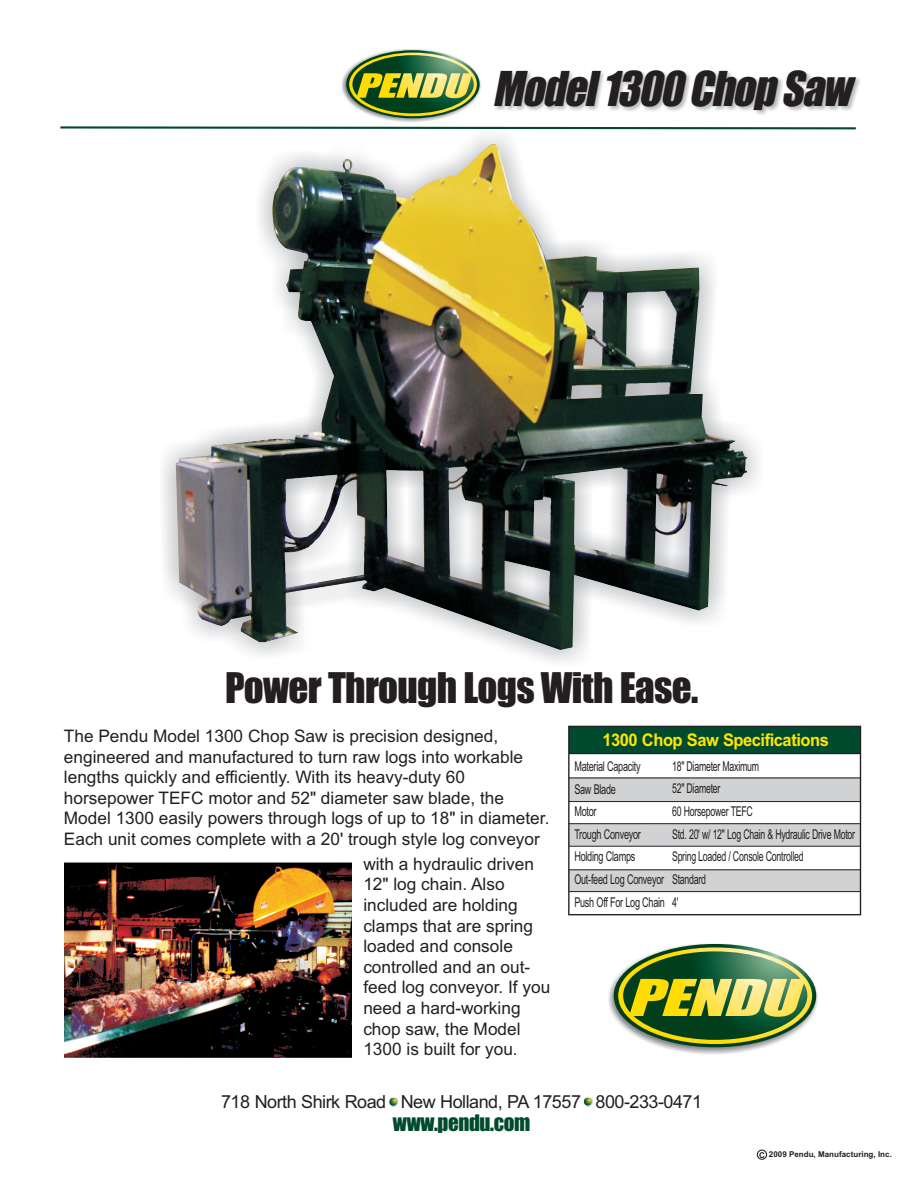
<style>
.page{position:relative;width:918px;height:1188px;background:#fff}
.page>*{position:absolute;margin:0;border:0;box-sizing:border-box;transform-origin:0 0}
.t1{font:italic 44.4px "Impact";color:#231f20;scale:.96 1}
.t2{font:39px "Impact";letter-spacing:-.02em;color:#231f20}
.t3{font:21px "Impact";letter-spacing:-.02em;color:#004b2d}
.t4{font:18px "Arial";letter-spacing:-.03em;color:#231f20}
.t5{font:700 17.4px "Arial";letter-spacing:-.03em;color:#ffe601;scale:.95 1}
.t6{font:17.25px/20.5px "Arial";color:#231f20}
.t7{font:13.5px/22.6px "Arial";letter-spacing:-.03em;color:#231f20;scale:.65 1}
.t8{font:13.5px/22.6px "Arial";letter-spacing:-.03em;color:#231f20;scale:.67 1}
.t9{font:700 8.1px "Arial";color:#231f20}
</style>
<div class="page">
<div style="left:569px;top:778px;width:291px;height:23px;background:#d1d2d4"></div>
<div style="left:569px;top:727px;width:291px;height:26px;background:#004b2d"></div>
<div style="left:569px;top:823px;width:291px;height:23px;background:#d1d2d4"></div>
<div style="left:569px;top:870px;width:291px;height:22px;background:#d1d2d4"></div>
<div style="left:568px;top:726px;width:293px;height:189px;border:1px solid #231f20"></div>
<hr style="left:569px;top:753px;width:292px;height:1px;background:#231f20">
<hr style="left:569px;top:778px;width:292px;height:1px;background:#231f20">
<hr style="left:569px;top:801px;width:292px;height:1px;background:#231f20">
<hr style="left:569px;top:823px;width:291px;height:1px;background:#231f20">
<hr style="left:569px;top:869px;width:292px;height:1px;background:#231f20">
<hr style="left:569px;top:891px;width:292px;height:1px;background:#231f20">
<hr style="left:569px;top:846px;width:291px;height:1px;background:#231f20">
<svg style="left:756px;top:1149px;width:11px;height:11px"></svg>
<svg style="left:389px;top:1098px;width:9px;height:9px"></svg>
<svg style="left:584px;top:1098px;width:9px;height:9px"></svg>
<img style="left:64px;top:862px;width:287px;height:195px">
<img style="left:495px;top:71px;width:365px;height:44px">
<img style="left:609px;top:944px;width:209px;height:110px">
<svg style="left:614px;top:944px;width:202px;height:103px"></svg>
<svg style="left:618px;top:947px;width:194px;height:97px"></svg>
<svg style="left:623px;top:951px;width:184px;height:89px;background:#7d964a"></svg>
<img style="left:343px;top:50px;width:138px;height:72px">
<svg style="left:346px;top:50px;width:134px;height:68px"></svg>
<svg style="left:349px;top:53px;width:128px;height:63px"></svg>
<img style="left:352px;top:55px;width:122px;height:58px">
<img style="left:176px;top:144px;width:572px;height:506px">
<svg style="left:60px;top:126px;width:796px;height:4px"></svg>
<h1 class="t1" style="left:493px;top:71px;width:382px">Model 1300 Chop Saw</h1>
<h2 class="t2" style="left:225px;top:672px;width:475px">Power Through Logs With Ease.</h2>
<p class="t6" style="left:64px;top:727px;width:487px">The Pendu Model 1300 Chop Saw is precision designed, engineered and manufactured to turn raw logs into workable lengths quickly and efficiently. With its heavy-duty 60 horsepower TEFC motor and 52" diameter saw blade, the Model 1300 easily powers through logs of up to 18" in diameter.<br>Each unit comes complete with a 20' trough style log conveyor</p>
<p class="t6" style="left:363px;top:855px;width:189px">with a hydraulic driven<br>12" log chain. Also included are holding clamps that are spring loaded and console controlled and an out&shy;feed log conveyor. If you need a hard-working chop saw, the Model<br>1300 is built for you.</p>
<p class="t5" style="left:602px;top:733px;width:240px">1300 Chop Saw Specifications</p>
<p class="t8" style="left:574px;top:756px;width:137px">Material Capacity<br>Saw Blade<br>Motor<br>Trough Conveyor<br>Holding Clamps<br>Out-feed Log Conveyor<br>Push Off For Log Chain</p>
<p class="t7" style="left:672px;top:756px;width:283px">18" Diameter Maximum<br>52" Diameter<br>60 Horsepower TEFC<br>Std. 20' w/ 12" Log Chain &amp; Hydraulic Drive Motor<br>Spring Loaded / Console Controlled<br>Standard<br>4'</p>
<p class="t4" style="left:221px;top:1095px;width:482px">718 North Shirk Road New Holland, PA 17557 800-233-0471</p>
<p class="t3" style="left:393px;top:1114px;width:139px">www.pendu.com</p>
<p class="t9" style="left:759px;top:1152px;width:134px">C 2009 Pendu, Manufacturing, Inc.</p>
</div>
